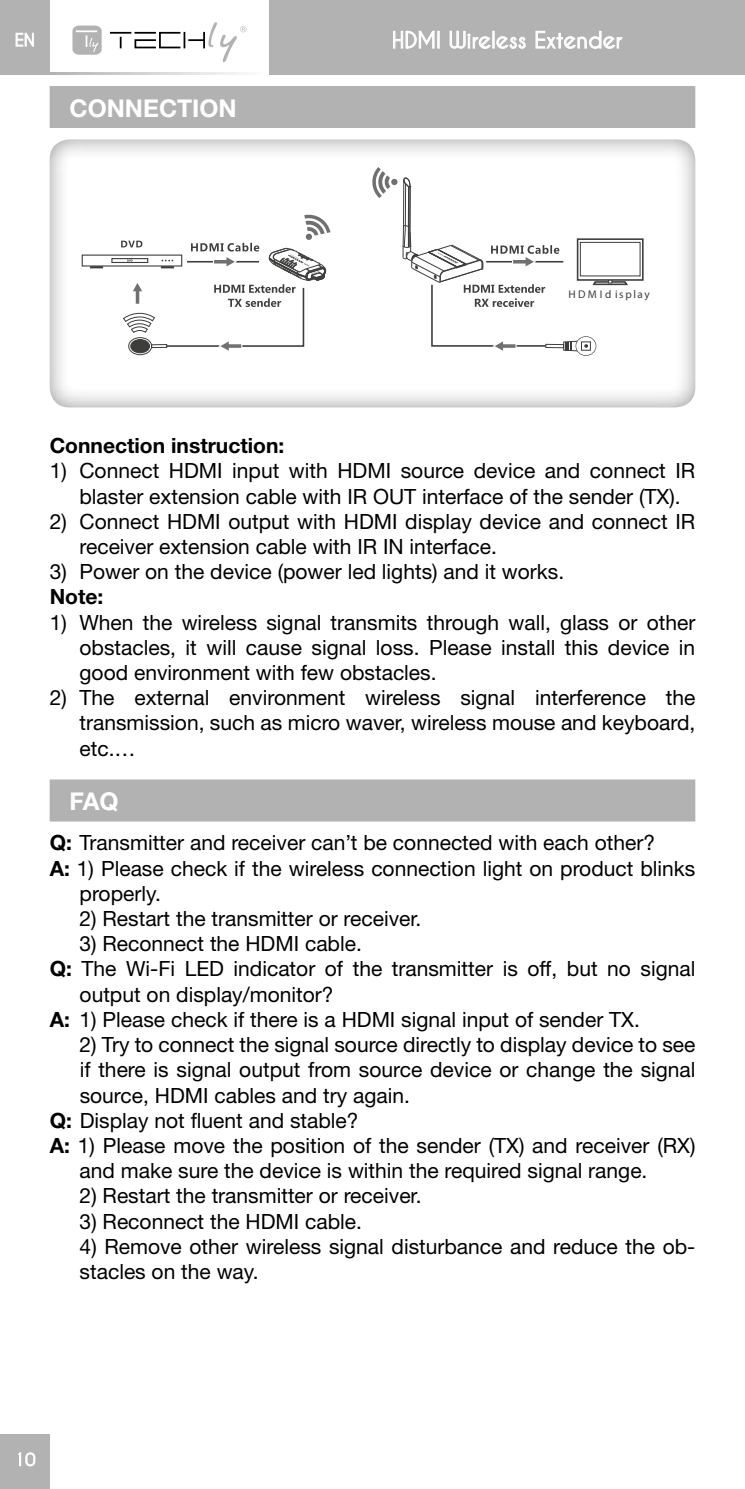
<style>
.page{position:relative;width:745px;height:1489px;background:#fff}
.page>*{position:absolute;margin:0;border:0;box-sizing:border-box;transform-origin:0 0}
.t1{font:700 24.5px "Helvetica Neue LT Std";color:#fff}
.t2{font:700 22.75px "Caviar Dreams";color:#fff}
.t3{font:21px/25.2px "Helvetica Neue LT Std";color:#000}
.t4{font:700 21px "Helvetica Neue LT Std";color:#000}
.t5{font:700 11.2px "Microsoft Ya Hei";letter-spacing:.155em;color:#3d3d3c}
.s1{font-weight:700}
</style>
<div class="page">
<svg style="left:50px;top:73px;width:189px;height:1px"></svg>
<hr style="left:744px;top:0;width:1px;height:74px;background:#b3b2b2">
<div style="left:0;top:0;width:50px;height:74px;background:#b3b2b2"></div>
<svg style="left:16px;top:33px;width:18px;height:14px"></svg>
<div style="left:269px;top:0;width:475px;height:74px;background:#b3b2b2"></div>
<hr style="left:110px;top:32px;width:21px;height:2px;background:#000">
<svg style="left:72px;top:26px;width:30px;height:29px"></svg>
<svg style="left:134px;top:22px;width:112px;height:40px"></svg>
<div style="left:0;top:1434px;width:50px;height:54px;background:#b3b2b2"></div>
<svg style="left:18px;top:1452px;width:18px;height:14px"></svg>
<div style="left:50px;top:86px;width:644px;height:42px;background:#b3b2b2"></div>
<div style="left:50px;top:779px;width:644px;height:42px;background:#b3b2b2"></div>
<div style="left:48px;top:123px;width:651px;height:287px;background:#000;opacity:.45"></div>
<div style="left:111px;top:258px;width:37px;height:5px;border:1px solid #3d3d3c"></div>
<svg style="left:90px;top:266px;width:13px;height:2px"></svg>
<svg style="left:121px;top:241px;width:21px;height:6px"></svg>
<div style="left:130px;top:339px;width:20px;height:14px;border:1px solid #3d3d3c;border-radius:50%"></div>
<div style="left:131px;top:339px;width:18px;height:14px;background:#3d3d3c;border-radius:50%"></div>
<div style="left:128px;top:337px;width:24px;height:18px;border:1px solid #3d3d3c;border-radius:50%"></div>
<div style="left:151px;top:344px;width:16px;height:4px;border:1px solid #3d3d3c"></div>
<svg style="left:123px;top:312px;width:32px;height:21px"></svg>
<svg style="left:129px;top:278px;width:17px;height:28px"></svg>
<svg style="left:590px;top:281px;width:39px;height:5px"></svg>
<div style="left:577px;top:239px;width:65px;height:41px;background:#fff"></div>
<div style="left:576px;top:238px;width:67px;height:43px;border:2px solid #3d3d3c"></div>
<div style="left:579px;top:242px;width:61px;height:34px;border:1px solid #3d3d3c"></div>
<svg style="left:369px;top:167px;width:28px;height:31px"></svg>
<div style="left:545px;top:344px;width:18px;height:4px;border:1px solid #3d3d3c"></div>
<div style="left:563px;top:341px;width:15px;height:10px;border:1px solid #3d3d3c"></div>
<div style="left:575px;top:336px;width:21px;height:20px;border:1px solid #3d3d3c;border-radius:50%"></div>
<svg style="left:575px;top:337px;width:20px;height:18px"></svg>
<svg style="left:584px;top:344px;width:3px;height:4px"></svg>
<svg style="left:565px;top:341px;width:6px;height:10px"></svg>
<svg style="left:304px;top:213px;width:26px;height:22px"></svg>
<div style="left:305px;top:233px;width:7px;height:7px;background:#70706f;border-radius:2px"></div>
<hr style="left:486px;top:261px;width:77px;height:1px;background:#3d3d3c">
<hr style="left:402px;top:180px;width:2px;height:45px;background:#3d3d3c">
<hr style="left:404px;top:184px;width:2px;height:42px;background:#3d3d3c">
<hr style="left:407px;top:187px;width:2px;height:39px;background:#3d3d3c">
<hr style="left:409px;top:186px;width:1px;height:40px;background:#3d3d3c">
<svg style="left:403px;top:177px;width:8px;height:11px"></svg>
<svg style="left:402px;top:224px;width:157px;height:130px"></svg>
<svg style="left:161px;top:243px;width:165px;height:111px"></svg>
<svg style="left:393px;top:31px;width:46px;height:18px"></svg>
<svg style="left:449px;top:31px;width:76px;height:18px"></svg>
<svg style="left:535px;top:31px;width:87px;height:18px"></svg>
<p class="t1" style="left:69px;top:93px;width:168px">Connection</p>
<p class="t2" style="left:391px;top:27px;width:232px">HDMI Wireless Extender</p>
<p class="t5" style="left:568px;top:287px;width:83px">HDM I d isplay</p>
<p class="t4" style="left:50px;top:432px;width:236px">Connection instruction:</p>
<p class="t3" style="left:79px;top:458px;width:617px;text-indent:-30px">1) Connect HDMI input with HDMI source device and connect IR blaster extension cable with IR OUT interface of the sender (TX).</p>
<p class="t3" style="left:79px;top:508px;width:617px;text-indent:-30px">2) Connect HDMI output with HDMI display device and connect IR receiver extension cable with IR IN interface.</p>
<p class="t3" style="left:50px;top:558px;width:515px">3) Power on the device (power led lights) and it works.</p>
<p class="t4" style="left:50px;top:584px;width:55px">Note:</p>
<p class="t3" style="left:79px;top:609px;width:617px;text-align:justify;text-indent:-30px">1) When the wireless signal transmits through wall, glass or other obstacles, it will cause signal loss. Please install this device in good environment with few obstacles.</p>
<p class="t3" style="left:79px;top:684px;width:617px;text-align:justify;text-indent:-30px">2) The external environment wireless signal interference the transmission, such as micro waver, wireless mouse and keyboard, etc.…</p>
<p class="t1" style="left:69px;top:786px;width:49px">FAQ</p>
<p class="t3" style="left:50px;top:830px;width:606px"><span class="s1">Q:</span> Transmitter and receiver can’t be connected with each other?</p>
<p class="t3" style="left:50px;top:855px;width:646px"><span class="s1">A:</span> 1) Please check if the wireless connection light on product blinks</p>
<p class="t3" style="left:79px;top:880px;width:83px">properly.</p>
<p class="t3" style="left:79px;top:905px;width:343px">2) Restart the transmitter or receiver.</p>
<p class="t3" style="left:79px;top:930px;width:284px">3) Reconnect the HDMI cable.</p>
<p class="t3" style="left:50px;top:956px;width:646px"><span class="s1">Q:</span> The Wi-Fi LED indicator of the transmitter is off, but no signal</p>
<p class="t3" style="left:80px;top:981px;width:255px">output on display/monitor?</p>
<p class="t3" style="left:50px;top:1006px;width:591px"><span class="s1">A:</span> 1) Please check if there is a HDMI signal input of sender TX.</p>
<p class="t3" style="left:80px;top:1031px;width:617px">2) Try to connect the signal source directly to display device to see</p>
<p class="t3" style="left:80px;top:1056px;width:617px">if there is signal output from source device or change the signal</p>
<p class="t3" style="left:80px;top:1082px;width:331px">source, HDMI cables and try again.</p>
<p class="t3" style="left:50px;top:1107px;width:310px"><span class="s1">Q:</span> Display not fluent and stable?</p>
<p class="t3" style="left:50px;top:1132px;width:646px"><span class="s1">A:</span> 1) Please move the position of the sender (TX) and receiver (RX)</p>
<p class="t3" style="left:80px;top:1157px;width:569px">and make sure the device is within the required signal range.</p>
<p class="t3" style="left:80px;top:1182px;width:343px">2) Restart the transmitter or receiver.</p>
<p class="t3" style="left:80px;top:1208px;width:284px">3) Reconnect the HDMI cable.</p>
<p class="t3" style="left:80px;top:1233px;width:617px">4) Remove other wireless signal disturbance and reduce the ob&shy;stacles on the way.</p>
</div>
